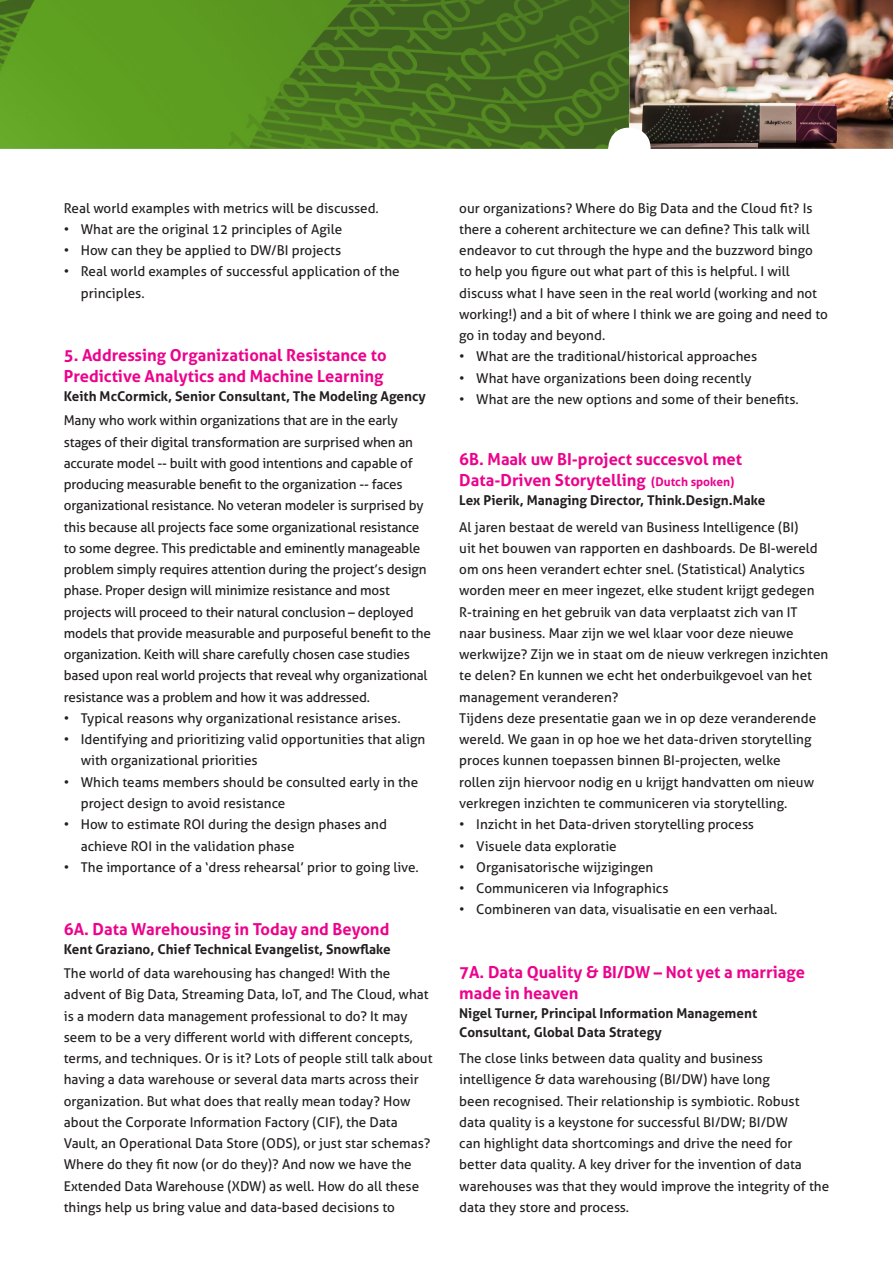
<style>
.page{position:relative;width:893px;height:1263px;background:#fff}
.page>*{position:absolute;margin:0;border:0;box-sizing:border-box;transform-origin:0 0}
.tussenkop{font:700 16.5px/21px "Aller";color:#ed028c}
.brood{font:13.5px/21.3px "Aller";color:#231f20}
.brood-2{font:700 13.5px/19.2px "Aller";color:#231f20}
.s1{font-size:12px}
</style>
<div class="page">
<svg style="left:0;top:0;width:629px;height:149px;background:#518521"></svg>
<img style="left:629px;top:0;width:264px;height:149px">
<p class="brood" style="left:64px;top:197px;width:317px">Real world examples with metrics will be discussed.</p>
<p class="brood" style="left:64px;top:218px;width:280px">• What are the original 12 principles of Agile</p>
<p class="brood" style="left:64px;top:240px;width:279px">• How can they be applied to DW/BI projects</p>
<p class="brood" style="left:81px;top:261px;width:320px;text-indent:-17px">• Real world examples of successful application of the principles.</p>
<p class="tussenkop" style="left:64px;top:345px;width:324px">5. Addressing Organizational Resistance to<br>Predictive Analytics and Machine Learning</p>
<p class="brood-2" style="left:64px;top:387px;width:363px">Keith McCormick, Senior Consultant, The Modeling Agency</p>
<p class="brood" style="left:64px;top:410px;width:369px">Many who work within organizations that are in the early stages of their digital transformation are surprised when an accurate model -- built with good intentions and capable of producing measurable benefit to the organization -- faces organizational resistance. No veteran modeler is surprised by this because all projects face some organizational resistance to some degree. This predictable and eminently manageable problem simply requires attention during the project’s design phase. Proper design will minimize resistance and most projects will proceed to their natural conclusion – deployed models that provide measurable and purposeful benefit to the organization. Keith will share carefully chosen case studies based upon real world projects that reveal why organizational resistance was a problem and how it was addressed.</p>
<p class="brood" style="left:64px;top:707px;width:338px">• Typical reasons why organizational resistance arises.</p>
<p class="brood" style="left:81px;top:729px;width:346px;text-indent:-17px">• Identifying and prioritizing valid opportunities that align with organizational priorities</p>
<p class="brood" style="left:81px;top:771px;width:339px;text-indent:-17px">• Which teams members should be consulted early in the project design to avoid resistance</p>
<p class="brood" style="left:81px;top:814px;width:308px;text-indent:-17px">• How to estimate ROI during the design phases and achieve ROI in the validation phase</p>
<p class="brood" style="left:64px;top:856px;width:357px">• The importance of a ‘dress rehearsal’ prior to going live.</p>
<p class="tussenkop" style="left:64px;top:919px;width:327px">6A. Data Warehousing in Today and Beyond</p>
<p class="brood-2" style="left:64px;top:940px;width:328px">Kent Graziano, Chief Technical Evangelist, Snowflake</p>
<p class="brood" style="left:64px;top:962px;width:370px">The world of data warehousing has changed! With the advent of Big Data, Streaming Data, IoT, and The Cloud, what is a modern data management professional to do? It may seem to be a very different world with different concepts, terms, and techniques. Or is it? Lots of people still talk about having a data warehouse or several data marts across their organization. But what does that really mean today? How about the Corporate Information Factory (CIF), the Data Vault, an Operational Data Store (ODS), or just star schemas?<br>Where do they fit now (or do they)? And now we have the Extended Data Warehouse (XDW) as well. How do all these things help us bring value and data-based decisions to</p>
<p class="brood" style="left:459px;top:197px;width:370px">our organizations? Where do Big Data and the Cloud fit? Is there a coherent architecture we can define? This talk will endeavor to cut through the hype and the buzzword bingo to help you figure out what part of this is helpful. I will discuss what I have seen in the real world (working and not working!) and a bit of where I think we are going and need to go in today and beyond.</p>
<p class="brood" style="left:459px;top:346px;width:299px">• What are the traditional/historical approaches</p>
<p class="brood" style="left:459px;top:367px;width:294px">• What have organizations been doing recently</p>
<p class="brood" style="left:459px;top:388px;width:341px">• What are the new options and some of their benefits.</p>
<p class="tussenkop" style="left:459px;top:448px;width:284px">6B. Maak uw BI-project succesvol met<br>Data-Driven Storytelling <span class="s1">(Dutch spoken)</span></p>
<p class="brood-2" style="left:459px;top:490px;width:308px">Lex Pierik, Managing Director, Think.Design.Make</p>
<p class="brood" style="left:459px;top:516px;width:371px">Al jaren bestaat de wereld van Business Intelligence (BI)<br>uit het bouwen van rapporten en dashboards. De BI-wereld om ons heen verandert echter snel. (Statistical) Analytics worden meer en meer ingezet, elke student krijgt gedegen R-training en het gebruik van data verplaatst zich van IT<br>naar business. Maar zijn we wel klaar voor deze nieuwe werkwijze? Zijn we in staat om de nieuw verkregen inzichten te delen? En kunnen we echt het onderbuikgevoel van het management veranderen?</p>
<p class="brood" style="left:459px;top:707px;width:358px">Tijdens deze presentatie gaan we in op deze veranderende wereld. We gaan in op hoe we het data-driven storytelling proces kunnen toepassen binnen BI-projecten, welke rollen zijn hiervoor nodig en u krijgt handvatten om nieuw verkregen inzichten te communiceren via storytelling.</p>
<p class="brood" style="left:459px;top:814px;width:296px">• Inzicht in het Data-driven storytelling process</p>
<p class="brood" style="left:459px;top:835px;width:159px">• Visuele data exploratie</p>
<p class="brood" style="left:459px;top:856px;width:196px">• Organisatorische wijzigingen</p>
<p class="brood" style="left:459px;top:877px;width:211px">• Communiceren via Infographics</p>
<p class="brood" style="left:459px;top:899px;width:320px">• Combineren van data, visualisatie en een verhaal.</p>
<p class="tussenkop" style="left:459px;top:961px;width:347px">7A. Data Quality &amp; BI/DW – Not yet a marriage made in heaven</p>
<p class="brood-2" style="left:459px;top:1003px;width:299px">Nigel Turner, Principal Information Management<br>Consultant, Global Data Strategy</p>
<p class="brood" style="left:459px;top:1048px;width:371px">The close links between data quality and business intelligence &amp; data warehousing (BI/DW) have long<br>been recognised. Their relationship is symbiotic. Robust data quality is a keystone for successful BI/DW; BI/DW<br>can highlight data shortcomings and drive the need for better data quality. A key driver for the invention of data warehouses was that they would improve the integrity of the data they store and process.</p>
</div>
